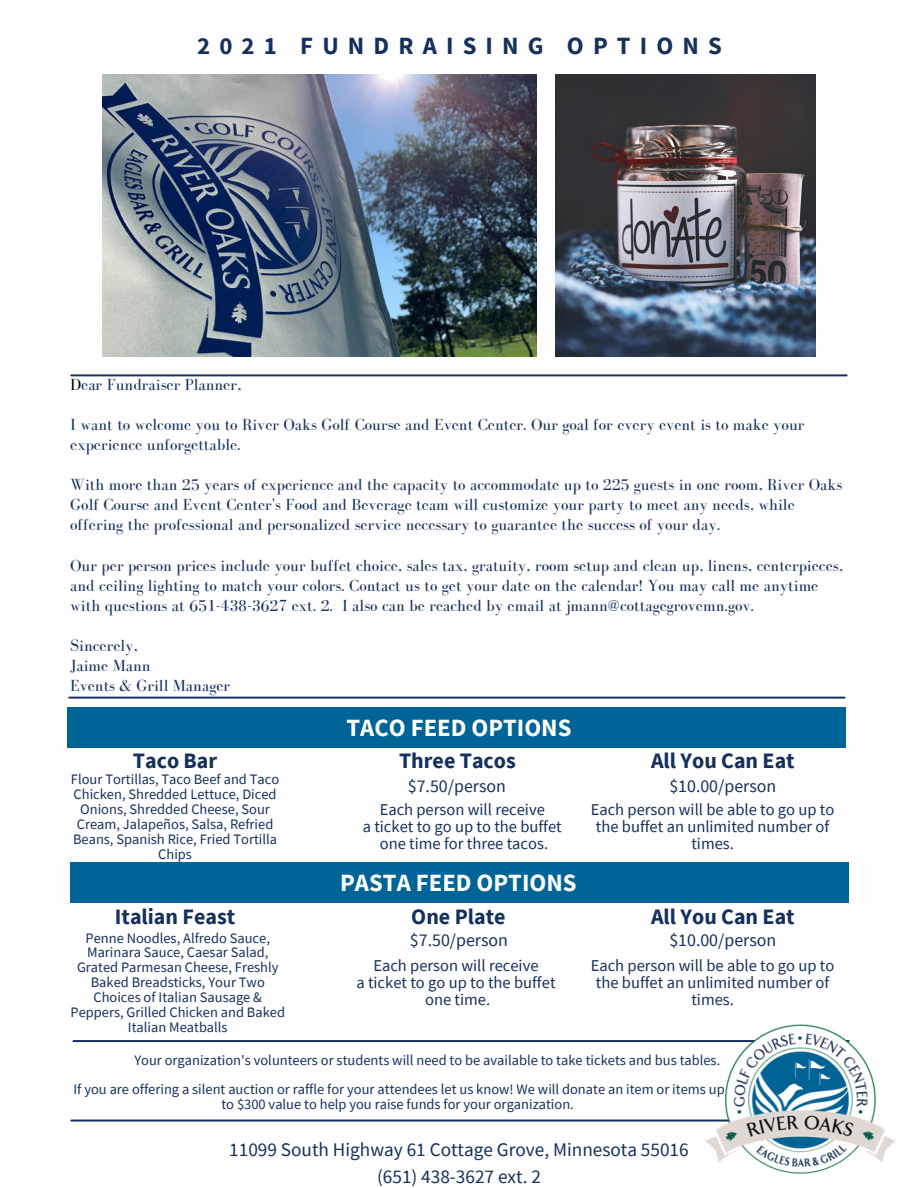
<style>
.page{position:relative;width:918px;height:1188px;background:#fff}
.page>*{position:absolute;margin:0;border:0;box-sizing:border-box;transform-origin:0 0}
.t1{font:700 24.75px "Source Sans Pro";color:#fefefe}
.t2{font:700 24.75px "Source Sans Pro";letter-spacing:.37em;color:#15305d}
.t3{font:700 22.05px "Source Sans Pro";color:#15305d}
.t4{font:19.2px "Source Sans Pro";color:#15305d}
.t5{font:17.85px "Source Sans Pro";color:#15305d}
.t6{font:16.5px/20.1px "Bodoni FLF";color:#15305d}
.t7{font:16.5px/17px "Source Sans Pro";color:#15305d;text-align:center}
.t8{font:14.4px/15px "Source Sans Pro";color:#15305d;text-align:center}
.s1{color:#000}
</style>
<div class="page">
<hr style="left:71px;top:1119px;width:776px;height:3px;background:#15305d">
<hr style="left:74px;top:1040px;width:775px;height:2px;background:#15305d">
<img style="left:704px;top:1024px;width:192px;height:150px">
<img style="left:103px;top:74px;width:434px;height:283px">
<img style="left:555px;top:74px;width:260px;height:283px">
<hr style="left:71px;top:374px;width:776px;height:2px;background:#15305d">
<hr style="left:69px;top:697px;width:775px;height:2px;background:#15305d">
<div style="left:68px;top:707px;width:778px;height:41px;background:#006496"></div>
<div style="left:70px;top:862px;width:779px;height:41px;background:#006496"></div>
<p class="t2" style="left:197px;top:30px;width:526px">2021 FUNDRAISING OPTIONS</p>
<p class="t6" style="left:70px;top:374px;width:173px"><span class="s1">D</span>ear Fundraiser Planner,</p>
<p class="t6" style="left:70px;top:414px;width:736px">I want to welcome you to River Oaks Golf Course and Event Center. Our goal for every event is to make your experience unforgettable.</p>
<p class="t6" style="left:70px;top:475px;width:774px">With more than 25 years of experience and the capacity to accommodate up to 225 guests in one room, River Oaks<br>Golf Course and Event Center's Food and Beverage team will customize your party to meet any needs, while offering the professional and personalized service necessary to guarantee the success of your day.</p>
<p class="t6" style="left:70px;top:555px;width:774px">Our per person prices include your buffet choice, sales tax, gratuity, room setup and clean up, linens, centerpieces, and ceiling lighting to match your colors. Contact us to get your date on the calendar! You may call me anytime with questions at 651-438-3627 ext. 2. I also can be reached by email at jmann@cottagegrovemn.gov.</p>
<p class="t6" style="left:70px;top:636px;width:69px">Sincerely,</p>
<p class="t6" style="left:70px;top:656px;width:82px">Jaime Mann</p>
<p class="t6" style="left:70px;top:676px;width:161px">Events &amp; Grill Manager</p>
<p class="t1" style="left:346px;top:712px;width:227px">TACO FEED OPTIONS</p>
<p class="t3" style="left:133px;top:747px;width:86px">Taco Bar</p>
<p class="t3" style="left:399px;top:747px;width:118px">Three Tacos</p>
<p class="t3" style="left:651px;top:747px;width:145px">All You Can Eat</p>
<p class="t5" style="left:408px;top:775px;width:100px">$7.50/person</p>
<p class="t5" style="left:669px;top:775px;width:109px">$10.00/person</p>
<p class="t7" style="left:380px;top:801px;width:167px">Each person will receive</p>
<p class="t7" style="left:363px;top:818px;width:201px">a ticket to go up to the buffet</p>
<p class="t7" style="left:380px;top:835px;width:170px">one time for three tacos.</p>
<p class="t8" style="left:71px;top:771px;width:210px">Flour Tortillas, Taco Beef and Taco<br>Chicken, Shredded Lettuce, Diced<br>Onions, Shredded Cheese, Sour<br>Cream, Jalapeños, Salsa, Refried<br>Beans, Spanish Rice, Fried Tortilla<br>Chips</p>
<p class="t7" style="left:591px;top:801px;width:245px">Each person will be able to go up to the buffet an unlimited number of times.</p>
<p class="t3" style="left:115px;top:902px;width:122px">Italian Feast</p>
<p class="t8" style="left:71px;top:930px;width:216px">Penne Noodles, Alfredo Sauce,<br>Marinara Sauce, Caesar Salad,<br>Grated Parmesan Cheese, Freshly<br>Baked Breadsticks, Your Two<br>Choices of Italian Sausage &amp;<br>Peppers, Grilled Chicken and Baked<br>Italian Meatballs</p>
<p class="t1" style="left:340px;top:867px;width:238px">PASTA FEED OPTIONS</p>
<p class="t3" style="left:411px;top:902px;width:96px">One Plate</p>
<p class="t3" style="left:651px;top:902px;width:145px">All You Can Eat</p>
<p class="t5" style="left:410px;top:928px;width:100px">$7.50/person</p>
<p class="t5" style="left:669px;top:928px;width:109px">$10.00/person</p>
<p class="t7" style="left:373px;top:957px;width:167px">Each person will receive</p>
<p class="t7" style="left:356px;top:974px;width:201px">a ticket to go up to the buffet</p>
<p class="t7" style="left:425px;top:991px;width:67px">one time.</p>
<p class="t7" style="left:591px;top:957px;width:245px">Each person will be able to go up to the buffet an unlimited number of times.</p>
<p class="t8" style="left:134px;top:1053px;width:587px">Your organization's volunteers or students will need to be available to take tickets and bus tables.</p>
<p class="t8" style="left:73px;top:1082px;width:653px;line-height:14.4px">If you are offering a silent auction or raffle for your attendees let us know! We will donate an item or items up to $300 value to help you raise funds for your organization.</p>
<p class="t4" style="left:229px;top:1138px;width:461px">11099 South Highway 61 Cottage Grove, Minnesota 55016</p>
<p class="t4" style="left:377px;top:1164px;width:165px">(651) 438-3627 ext. 2</p>
</div>
